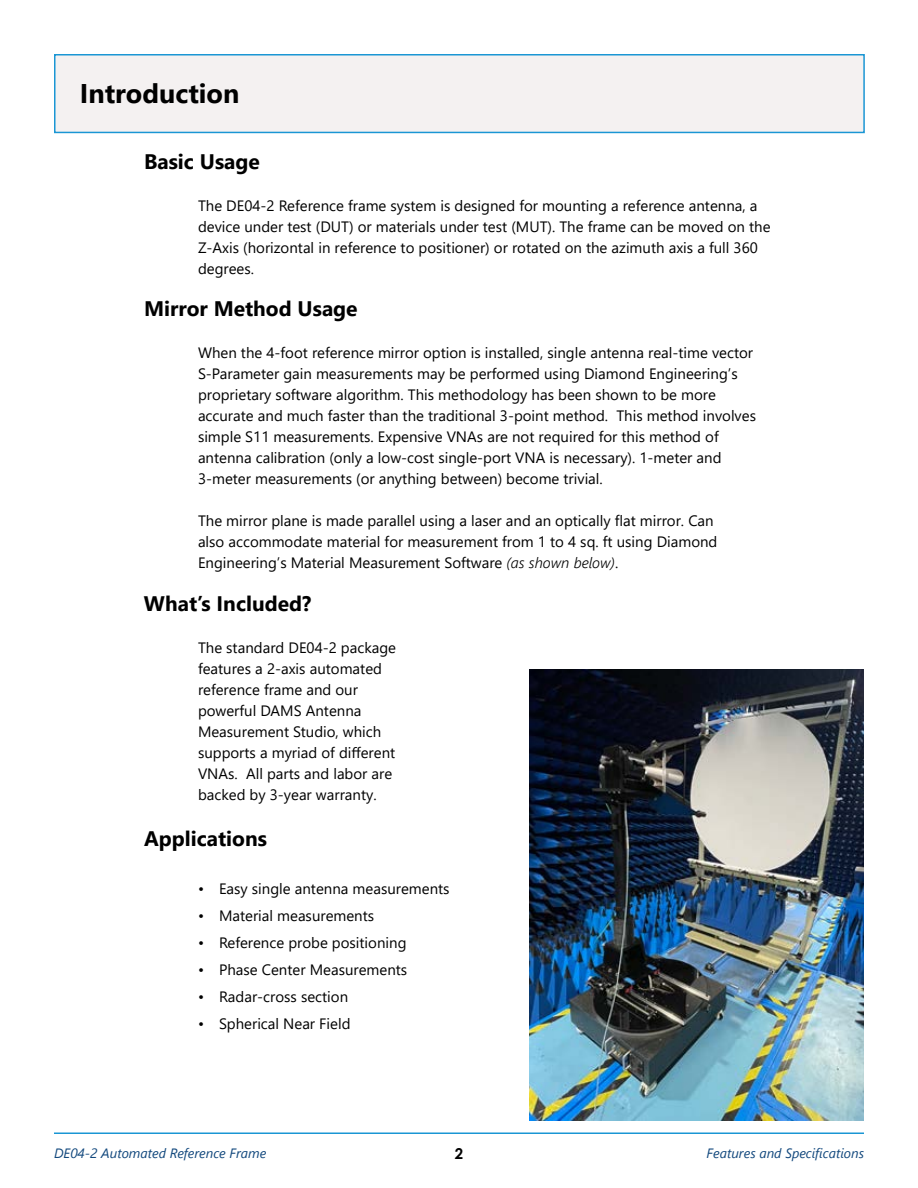
<style>
.page{position:relative;width:918px;height:1188px;background:#fff}
.page>*{position:absolute;margin:0;border:0;box-sizing:border-box;transform-origin:0 0}
.t1{font:700 27px "Segoe UI";color:#000}
.t2{font:700 21px "Segoe UI";color:#000}
.t3{font:15px/21px "Segoe UI";color:#000}
.t4{font:700 15px "Century Gothic";color:#000}
.t5{font:italic 13.5px "Segoe UI";color:#12487d}
.s1{font-weight:300;font-style:italic}
</style>
<div class="page">
<hr style="left:54px;top:1133px;width:810px;height:1px;background:#1a96d4">
<div style="left:54px;top:54px;width:811px;height:79px;background:#f4f1f1;border:2px solid #1a96d4"></div>
<img style="left:529px;top:670px;width:335px;height:450px">
<h1 class="t1" style="left:80px;top:68px;width:161px">Introduction</h1>
<h2 class="t2" style="left:144px;top:142px;width:117px">Basic Usage</h2>
<p class="t3" style="left:198px;top:194px;width:574px">The DE04-2 Reference frame system is designed for mounting a reference antenna, a device under test (DUT) or materials under test (MUT). The frame can be moved on the Z-Axis (horizontal in reference to positioner) or rotated on the azimuth axis a full 360 degrees.</p>
<h2 class="t2" style="left:144px;top:289px;width:215px">Mirror Method Usage</h2>
<p class="t3" style="left:198px;top:341px;width:560px">When the 4-foot reference mirror option is installed, single antenna real-time vector S-Parameter gain measurements may be performed using Diamond Engineering’s proprietary software algorithm. This methodology has been shown to be more accurate and much faster than the traditional 3-point method. This method involves simple S11 measurements. Expensive VNAs are not required for this method of antenna calibration (only a low-cost single-port VNA is necessary). 1-meter and 3-meter measurements (or anything between) become trivial.</p>
<p class="t3" style="left:198px;top:509px;width:521px">The mirror plane is made parallel using a laser and an optically flat mirror. Can also accommodate material for measurement from 1 to 4 sq. ft using Diamond<br>Engineering’s Material Measurement Software <span class="s1">(as shown below)</span>.</p>
<h2 class="t2" style="left:144px;top:584px;width:169px">What’s Included?</h2>
<p class="t3" style="left:198px;top:636px;width:200px">The standard DE04-2 package features a 2-axis automated reference frame and our powerful DAMS Antenna<br>Measurement Studio, which supports a myriad of different<br>VNAs. All parts and labor are backed by 3-year warranty.</p>
<h2 class="t2" style="left:144px;top:819px;width:125px">Applications</h2>
<p class="t3" style="left:198px;top:877px;width:253px">• Easy single antenna measurements</p>
<p class="t3" style="left:198px;top:904px;width:178px">• Material measurements</p>
<p class="t3" style="left:198px;top:931px;width:210px">• Reference probe positioning</p>
<p class="t3" style="left:198px;top:958px;width:211px">• Phase Center Measurements</p>
<p class="t3" style="left:198px;top:985px;width:152px">• Radar-cross section</p>
<p class="t3" style="left:198px;top:1012px;width:154px">• Spherical Near Field</p>
<p class="t5" style="left:54px;top:1140px;width:214px">DE04-2 Automated Reference Frame</p>
<p class="t4" style="left:455px;top:1142px;width:10px">2</p>
<p class="t5" style="left:707px;top:1140px;width:159px">Features and Specifications</p>
</div>
